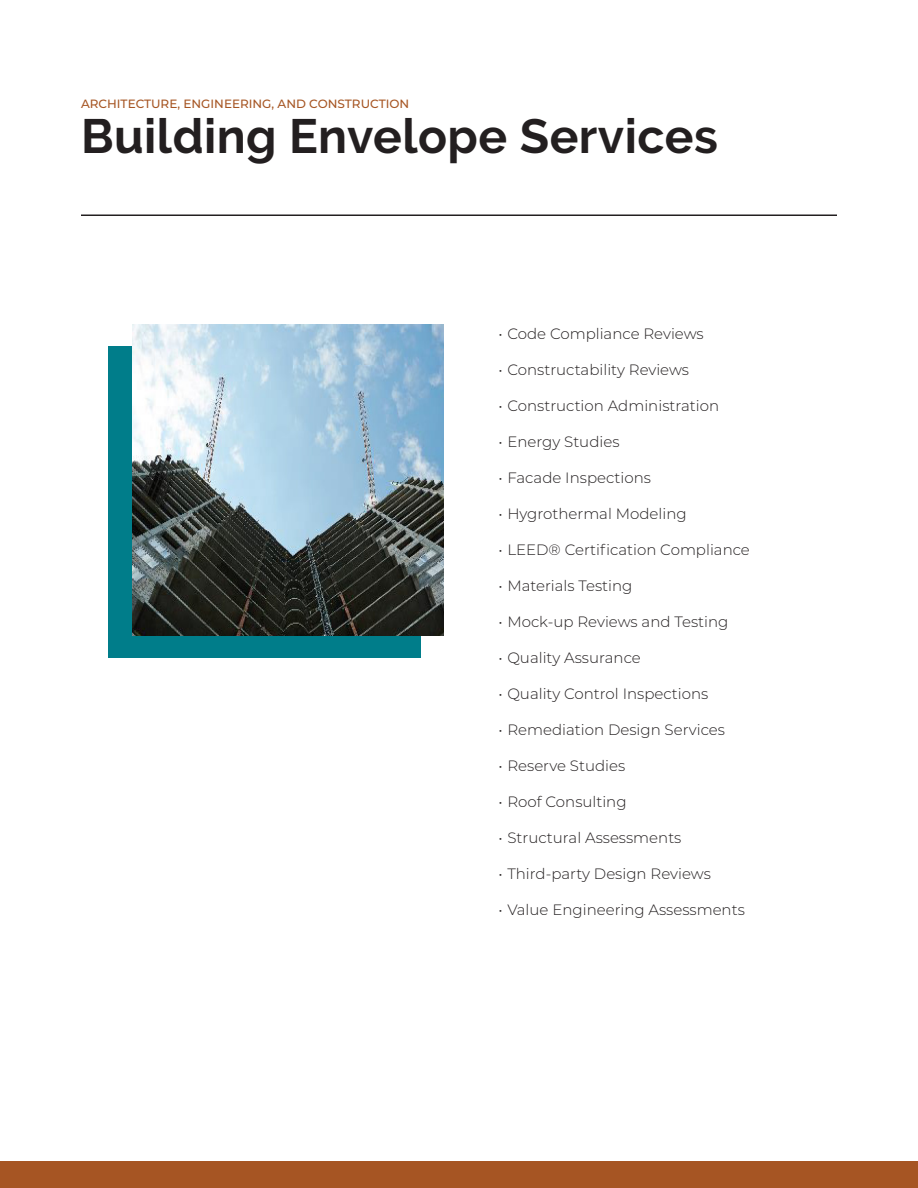
<style>
.page{position:relative;width:918px;height:1188px;background:#fff}
.page>*{position:absolute;margin:0;border:0;box-sizing:border-box;transform-origin:0 0}
.t1{font:700 48px "Raleway";letter-spacing:.01em;color:#231f20}
.t2{font:300 15px "Montserrat";color:#231f20}
.t3{font:500 12px "Montserrat";color:#a65523}
</style>
<div class="page">
<div style="left:0;top:1161px;width:918px;height:27px;background:#a65523"></div>
<hr style="left:81px;top:215px;width:756px;height:1px;background:#231f20">
<div style="left:108px;top:346px;width:313px;height:311px;background:#007d8a"></div>
<img style="left:132px;top:324px;width:311px;height:312px">
<p class="t3" style="left:81px;top:95px;width:330px">ARCHITECTURE, ENGINEERING, AND CONSTRUCTION</p>
<p class="t1" style="left:81px;top:109px;width:638px">Building Envelope Services</p>
<p class="t2" style="left:498px;top:323px;width:207px">• Code Compliance Reviews</p>
<p class="t2" style="left:498px;top:359px;width:192px">• Constructability Reviews</p>
<p class="t2" style="left:498px;top:395px;width:222px">• Construction Administration</p>
<p class="t2" style="left:498px;top:431px;width:123px">• Energy Studies</p>
<p class="t2" style="left:498px;top:467px;width:154px">• Facade Inspections</p>
<p class="t2" style="left:498px;top:503px;width:190px">• Hygrothermal Modeling</p>
<p class="t2" style="left:498px;top:539px;width:253px">• LEED® Certification Compliance</p>
<p class="t2" style="left:498px;top:575px;width:136px">• Materials Testing</p>
<p class="t2" style="left:498px;top:611px;width:231px">• Mock-up Reviews and Testing</p>
<p class="t2" style="left:498px;top:647px;width:144px">• Quality Assurance</p>
<p class="t2" style="left:498px;top:683px;width:211px">• Quality Control Inspections</p>
<p class="t2" style="left:498px;top:719px;width:228px">• Remediation Design Services</p>
<p class="t2" style="left:498px;top:755px;width:128px">• Reserve Studies</p>
<p class="t2" style="left:498px;top:791px;width:130px">• Roof Consulting</p>
<p class="t2" style="left:498px;top:827px;width:185px">• Structural Assessments</p>
<p class="t2" style="left:498px;top:863px;width:214px">• Third-party Design Reviews</p>
<p class="t2" style="left:498px;top:899px;width:248px">• Value Engineering Assessments</p>
</div>
